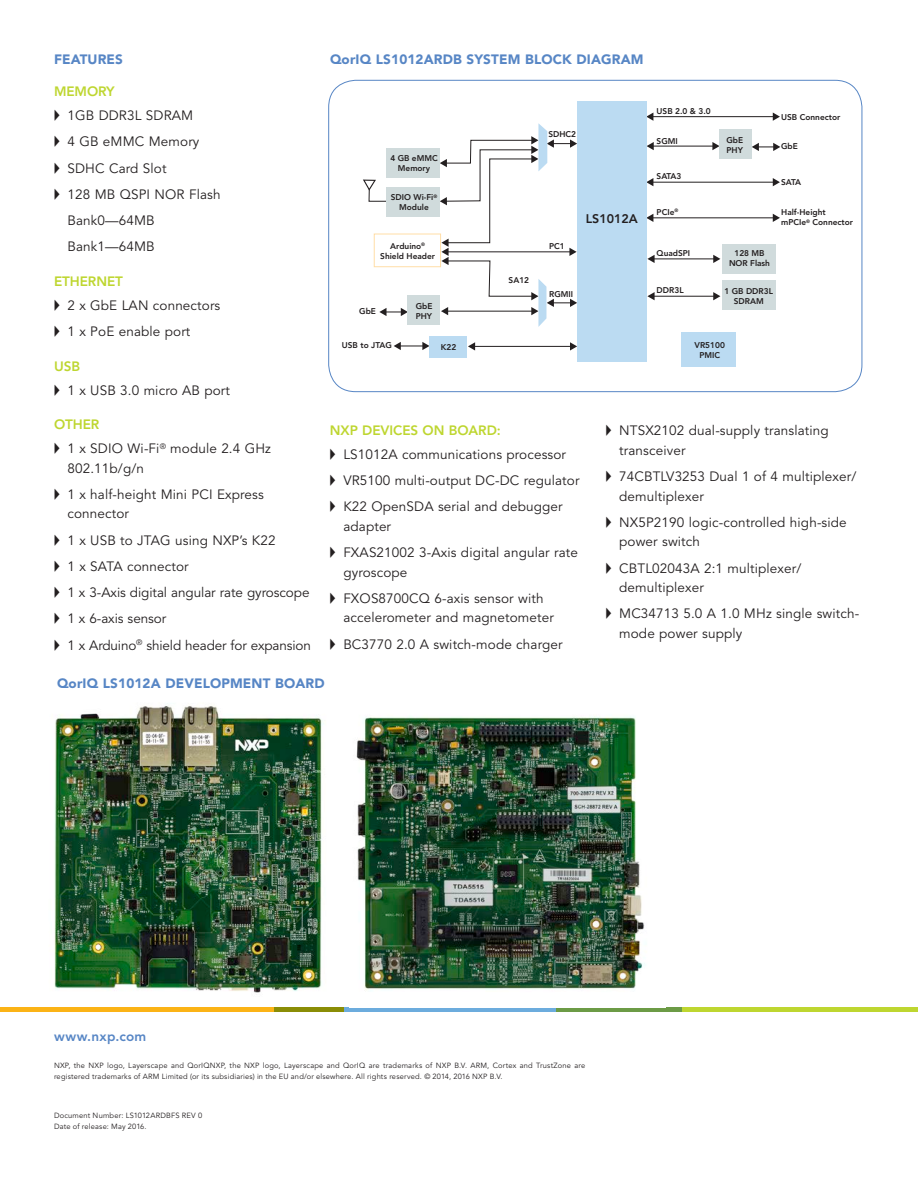
<style>
.page{position:relative;width:918px;height:1188px;background:#fff}
.page>*{position:absolute;margin:0;border:0;box-sizing:border-box;transform-origin:0 0}
.t1{font:13.5px/19.5px "Avenir LT Std";letter-spacing:.01em;color:#231f20}
.t2{font:900 13.5px "Avenir LT Std";letter-spacing:.01em;color:#5786c5}
.t3{font:800 13.5px "Avenir LT Std";letter-spacing:-.005em;color:#bed630}
.t4{font:13.5px "Avenir LT Std";letter-spacing:-.01em;color:#231f20}
.t5{font:800 13.5px "Avenir LT Std";letter-spacing:.025em;color:#5786c5}
.t6{font:800 12.45px "Avenir LT Std";color:#231f20}
.t7{font:800 8.25px/9.9px "Avenir LT Std";color:#231f20;text-align:center}
.t8{font:7.5px/11.2px "Avenir LT Std";letter-spacing:.025em;color:#231f20}
</style>
<div class="page">
<svg style="left:344px;top:1007px;width:212px;height:4px"></svg>
<hr style="left:0;top:1007px;width:274px;height:4px;background:#fbb316">
<hr style="left:274px;top:1007px;width:70px;height:4px;background:#8a8d06">
<hr style="left:681px;top:1007px;width:237px;height:4px;background:#bed630">
<svg style="left:556px;top:1007px;width:125px;height:4px"></svg>
<svg style="left:752px;top:143px;width:28px;height:8px"></svg>
<svg style="left:379px;top:308px;width:29px;height:8px"></svg>
<svg style="left:394px;top:342px;width:35px;height:8px"></svg>
<hr style="left:474px;top:346px;width:97px;height:1px;background:#231f20">
<svg style="left:570px;top:342px;width:7px;height:9px"></svg>
<svg style="left:468px;top:342px;width:7px;height:9px"></svg>
<hr style="left:653px;top:258px;width:61px;height:1px;background:#231f20">
<svg style="left:713px;top:255px;width:7px;height:8px"></svg>
<svg style="left:647px;top:255px;width:8px;height:8px"></svg>
<hr style="left:653px;top:296px;width:61px;height:1px;background:#231f20">
<svg style="left:713px;top:292px;width:7px;height:8px"></svg>
<svg style="left:647px;top:292px;width:8px;height:8px"></svg>
<hr style="left:653px;top:146px;width:61px;height:1px;background:#231f20">
<svg style="left:712px;top:142px;width:7px;height:8px"></svg>
<svg style="left:647px;top:142px;width:7px;height:8px"></svg>
<hr style="left:652px;top:217px;width:122px;height:1px;background:#231f20">
<svg style="left:773px;top:214px;width:7px;height:8px"></svg>
<svg style="left:647px;top:214px;width:6px;height:8px"></svg>
<hr style="left:652px;top:182px;width:122px;height:1px;background:#231f20">
<svg style="left:773px;top:178px;width:7px;height:8px"></svg>
<svg style="left:647px;top:178px;width:6px;height:8px"></svg>
<hr style="left:652px;top:116px;width:122px;height:1px;background:#231f20">
<svg style="left:773px;top:113px;width:7px;height:8px"></svg>
<svg style="left:647px;top:113px;width:6px;height:8px"></svg>
<svg style="left:363px;top:180px;width:24px;height:22px"></svg>
<div style="left:374px;top:234px;width:67px;height:33px;border:1px solid #ffdea7"></div>
<div style="left:681px;top:333px;width:54px;height:34px;background:#bbdbf2"></div>
<div style="left:577px;top:101px;width:70px;height:261px;background:#bbdbf2"></div>
<div style="left:387px;top:148px;width:53px;height:30px;background:#d0dbdc"></div>
<div style="left:429px;top:336px;width:38px;height:21px;background:#bbdbf2"></div>
<svg style="left:440px;top:123px;width:137px;height:204px"></svg>
<div style="left:387px;top:187px;width:53px;height:30px;background:#d0dbdc"></div>
<div style="left:723px;top:244px;width:53px;height:30px;background:#d0dbdc"></div>
<div style="left:723px;top:280px;width:53px;height:30px;background:#d0dbdc"></div>
<div style="left:719px;top:129px;width:33px;height:30px;background:#d0dbdc"></div>
<div style="left:408px;top:295px;width:32px;height:30px;background:#d0dbdc"></div>
<img style="left:54px;top:703px;width:269px;height:290px">
<img style="left:356px;top:716px;width:289px;height:274px">
<p class="t2" style="left:54px;top:52px;width:70px">FEATURES</p>
<p class="t3" style="left:54px;top:86px;width:62px">MEMORY</p>
<p class="t1" style="left:54px;top:107px;width:141px">◆ 1GB DDR3L SDRAM</p>
<p class="t1" style="left:54px;top:133px;width:147px">◆ 4 GB eMMC Memory</p>
<p class="t1" style="left:54px;top:160px;width:114px">◆ SDHC Card Slot</p>
<p class="t1" style="left:67px;top:183px;width:155px;line-height:26.2px;text-indent:-13px">◆ 128 MB QSPI NOR Flash<br>Bank0—64MB<br>Bank1—64MB</p>
<p class="t3" style="left:54px;top:276px;width:71px">ETHERNET</p>
<p class="t1" style="left:54px;top:297px;width:168px">◆ 2 x GbE LAN connectors</p>
<p class="t1" style="left:54px;top:323px;width:138px">◆ 1 x PoE enable port</p>
<p class="t3" style="left:54px;top:361px;width:28px">USB</p>
<p class="t1" style="left:54px;top:382px;width:178px">◆ 1 x USB 3.0 micro AB port</p>
<p class="t3" style="left:54px;top:419px;width:47px">OTHER</p>
<p class="t1" style="left:68px;top:440px;width:205px;text-indent:-14px">◆ 1 x SDIO Wi-Fi<sup>®</sup> module 2.4 GHz<br>802.11b/g/n</p>
<p class="t1" style="left:67px;top:486px;width:198px;text-indent:-13px">◆ 1 x half-height Mini PCI Express connector</p>
<p class="t1" style="left:54px;top:532px;width:223px">◆ 1 x USB to JTAG using NXP’s K22</p>
<p class="t1" style="left:54px;top:558px;width:136px">◆ 1 x SATA connector</p>
<p class="t1" style="left:54px;top:584px;width:257px">◆ 1 x 3-Axis digital angular rate gyroscope</p>
<p class="t1" style="left:54px;top:610px;width:114px">◆ 1 x 6-axis sensor</p>
<p class="t4" style="left:54px;top:639px;width:258px">◆ 1 x Arduino<sup>®</sup> shield header for expansion</p>
<p class="t2" style="left:330px;top:52px;width:315px">QorIQ LS1012ARDB SYSTEM BLOCK DIAGRAM</p>
<p class="t7" style="left:390px;top:153px;width:49px">4 GB eMMC<br>Memory</p>
<p class="t7" style="left:391px;top:193px;width:48px">SDIO Wi-Fi<sup>®<br></sup>Module</p>
<p class="t7" style="left:380px;top:242px;width:56px">Arduino<sup>®<br></sup>Shield Header</p>
<p class="t7" style="left:359px;top:307px;width:18px">GbE</p>
<p class="t7" style="left:342px;top:341px;width:51px">USB to JTAG</p>
<p class="t7" style="left:416px;top:302px;width:18px;text-align:left">GbE<br>PHY</p>
<p class="t7" style="left:441px;top:343px;width:17px">K22</p>
<p class="t7" style="left:509px;top:275px;width:22px">SA12</p>
<p class="t7" style="left:548px;top:130px;width:29px">SDHC2</p>
<p class="t7" style="left:549px;top:241px;width:17px">PC1</p>
<p class="t6" style="left:586px;top:214px;width:54px">LS1012A</p>
<p class="t7" style="left:549px;top:290px;width:25px">RGMII</p>
<p class="t7" style="left:657px;top:107px;width:56px">USB 2.0 &amp; 3.0</p>
<p class="t7" style="left:657px;top:136px;width:23px">SGMI</p>
<p class="t7" style="left:726px;top:136px;width:18px;text-align:left">GbE<br>PHY</p>
<p class="t7" style="left:781px;top:113px;width:61px">USB Connector</p>
<p class="t7" style="left:781px;top:142px;width:18px">GbE</p>
<p class="t7" style="left:657px;top:172px;width:26px">SATA3</p>
<p class="t7" style="left:781px;top:178px;width:21px">SATA</p>
<p class="t7" style="left:657px;top:208px;width:23px">PCIe<sup>®</sup></p>
<p class="t7" style="left:781px;top:208px;width:73px;text-align:left">Half-Height mPCIe<sup>®</sup> Connector</p>
<p class="t7" style="left:657px;top:248px;width:35px">QuadSPI</p>
<p class="t7" style="left:729px;top:248px;width:43px">128 MB<br>NOR Flash</p>
<p class="t7" style="left:657px;top:286px;width:29px">DDR3L</p>
<p class="t7" style="left:724px;top:287px;width:50px">1 GB DDR3L<br>SDRAM</p>
<p class="t7" style="left:695px;top:341px;width:32px">VR5100<br>PMIC</p>
<p class="t3" style="left:330px;top:425px;width:173px">NXP DEVICES ON BOARD:</p>
<p class="t1" style="left:330px;top:446px;width:238px">◆ LS1012A communications processor</p>
<p class="t1" style="left:330px;top:472px;width:251px">◆ VR5100 multi-output DC-DC regulator</p>
<p class="t1" style="left:343px;top:498px;width:221px;text-indent:-13px">◆ K22 OpenSDA serial and debugger adapter</p>
<p class="t1" style="left:343px;top:544px;width:236px;text-indent:-13px">◆ FXAS21002 3-Axis digital angular rate gyroscope</p>
<p class="t1" style="left:343px;top:590px;width:212px;text-indent:-13px">◆ FXOS8700CQ 6-axis sensor with accelerometer and magnetometer</p>
<p class="t1" style="left:330px;top:636px;width:234px">◆ BC3770 2.0 A switch-mode charger</p>
<p class="t1" style="left:619px;top:422px;width:211px;text-indent:-13px">◆ NTSX2102 dual-supply translating transceiver</p>
<p class="t1" style="left:619px;top:468px;width:239px;text-indent:-13px">◆ 74CBTLV3253 Dual 1 of 4 multiplexer/ demultiplexer</p>
<p class="t1" style="left:619px;top:514px;width:229px;text-indent:-13px">◆ NX5P2190 logic-controlled high-side power switch</p>
<p class="t1" style="left:619px;top:560px;width:184px;text-indent:-13px">◆ CBTL02043A 2:1 multiplexer/ demultiplexer</p>
<p class="t1" style="left:619px;top:605px;width:242px;text-indent:-13px">◆ MC34713 5.0 A 1.0 MHz single switch&shy;mode power supply</p>
<p class="t2" style="left:57px;top:676px;width:269px">QorIQ LS1012A DEVELOPMENT BOARD</p>
<p class="t5" style="left:54px;top:1031px;width:94px">www.nxp.com</p>
<p class="t8" style="left:54px;top:1060px;width:533px">NXP, the NXP logo, Layerscape and QorIQNXP, the NXP logo, Layerscape and QorIQ are trademarks of NXP B.V. ARM, Cortex and TrustZone are registered trademarks of ARM Limited (or its subsidiaries) in the EU and/or elsewhere. All rights reserved. © 2014, 2016 NXP B.V.</p>
<p class="t8" style="left:54px;top:1110px;width:150px">Document Number: LS1012ARDBFS REV 0<br>Date of release: May 2016.</p>
</div>
